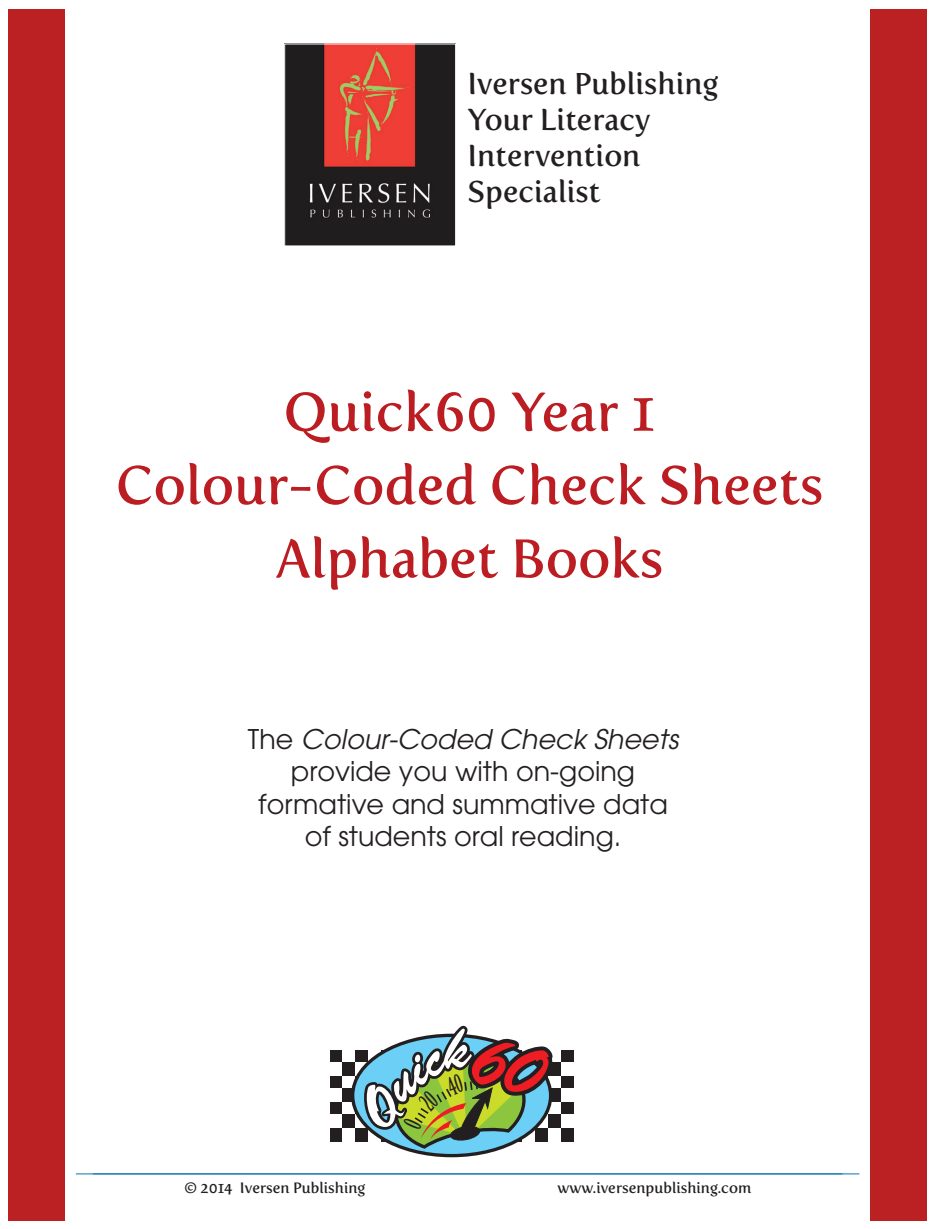
<style>
.page{position:relative;width:936px;height:1229px;background:#fff}
.page>*{position:absolute;margin:0;border:0;box-sizing:border-box;transform-origin:0 0}
.t1{font:54px/73.3px "Fertigo Pro";color:#bb1d22;text-align:center}
.t2{font:30px/36px "Fertigo Pro";color:#231f20}
.t3{font:27px/32.4px "Avant Garde";color:#231f20;text-align:center}
.t4{font:15px "Fertigo Pro";color:#231f20}
.s1{font-style:italic}
</style>
<div class="page">
<hr style="left:93px;top:1173px;width:766px;height:1px;background:#0b74b1">
<hr style="left:76px;top:1173px;width:766px;height:1px;background:#0b74b1">
<div style="left:869px;top:9px;width:57px;height:1212px;background:#bb2123"></div>
<img style="left:286px;top:46px;width:168px;height:198px">
<div style="left:284px;top:44px;width:172px;height:202px;border:1px solid #fff"></div>
<div style="left:9px;top:9px;width:56px;height:1211px;background:#bb2123"></div>
<div style="left:330px;top:1050px;width:12px;height:13px;background:#231f20"></div>
<div style="left:561px;top:1050px;width:12px;height:13px;background:#231f20"></div>
<div style="left:342px;top:1063px;width:13px;height:13px;background:#231f20"></div>
<div style="left:548px;top:1063px;width:13px;height:13px;background:#231f20"></div>
<div style="left:330px;top:1076px;width:12px;height:13px;background:#231f20"></div>
<div style="left:561px;top:1076px;width:12px;height:13px;background:#231f20"></div>
<div style="left:342px;top:1089px;width:13px;height:13px;background:#231f20"></div>
<div style="left:548px;top:1089px;width:13px;height:13px;background:#231f20"></div>
<div style="left:330px;top:1102px;width:12px;height:13px;background:#231f20"></div>
<div style="left:561px;top:1102px;width:12px;height:13px;background:#231f20"></div>
<div style="left:342px;top:1115px;width:13px;height:13px;background:#231f20"></div>
<div style="left:548px;top:1115px;width:13px;height:13px;background:#231f20"></div>
<div style="left:330px;top:1128px;width:12px;height:13px;background:#231f20"></div>
<div style="left:561px;top:1128px;width:12px;height:13px;background:#231f20"></div>
<svg style="left:354px;top:1025px;width:204px;height:126px"></svg>
<p class="t2" style="left:467px;top:66px;width:252px">Iversen Publishing<br>Your Literacy<br>Intervention<br>Specialist</p>
<h1 class="t1" style="left:116px;top:375px;width:709px">Quick60 Year 1<br>Colour-Coded Check Sheets<br>Alphabet Books</h1>
<p class="t3" style="left:248px;top:723px;width:432px">The <span class="s1">Colour-Coded Check Sheets </span>provide you with on-going formative and summative data of students oral reading.</p>
<p class="t4" style="left:184px;top:1179px;width:182px">© 2014 Iversen Publishing</p>
<p class="t4" style="left:557px;top:1179px;width:195px">www.iversenpublishing.com</p>
</div>
